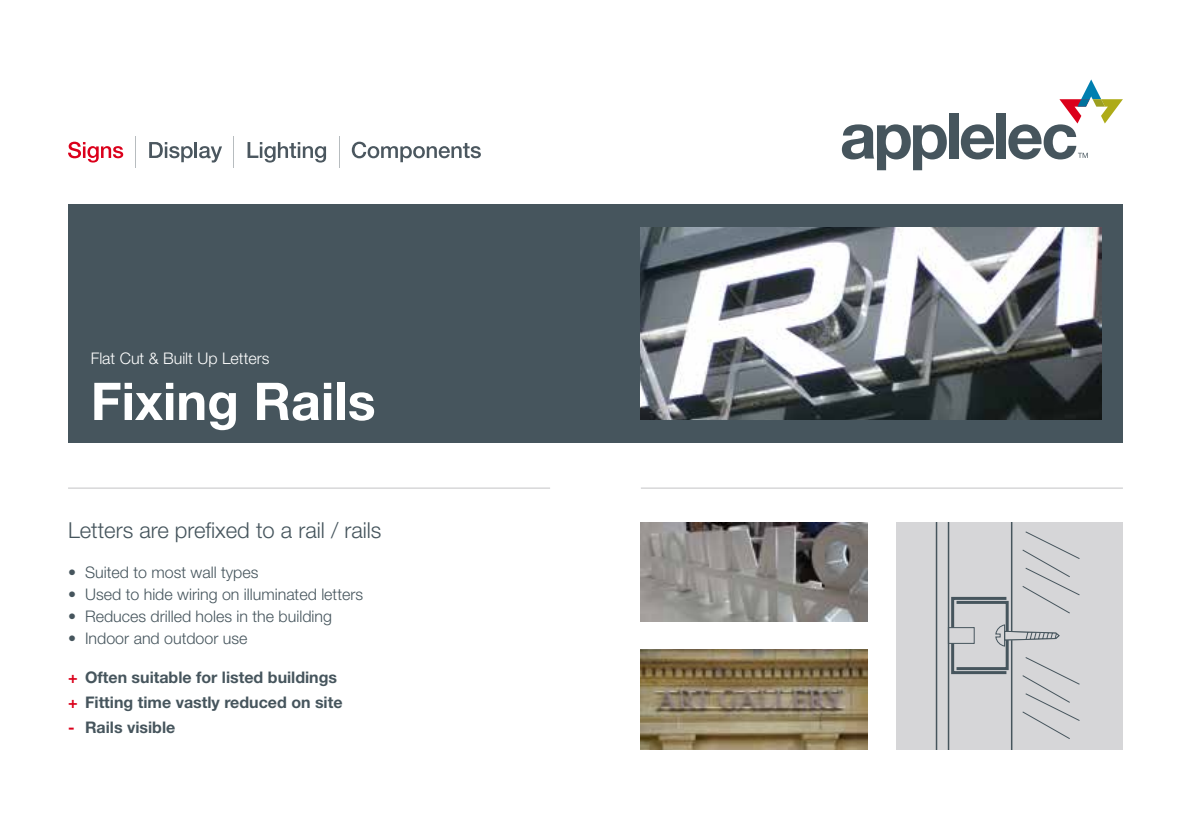
<style>
.page{position:relative;width:1191px;height:840px;background:#fff}
.page>*{position:absolute;margin:0;border:0;box-sizing:border-box;transform-origin:0 0}
.t1{font:700 52px "Helvetica Neue LT Std";color:#fff}
.t2{font:300 22px "Helvetica Neue LT Std";color:#46555d}
.t3{font:300 16px "Helvetica Neue LT Std";color:#46555d}
.t4{font:700 16px/24.8px "Helvetica Neue LT Std";color:#46555d}
.t5{font:300 16px "Helvetica Neue LT Std";color:#fff}
.s1{color:#db001b}
</style>
<div class="page">
<svg style="left:842px;top:124px;width:104px;height:46px"></svg>
<div style="left:949px;top:113px;width:9px;height:45px;background:#46555d"></div>
<svg style="left:960px;top:124px;width:34px;height:35px"></svg>
<div style="left:997px;top:113px;width:9px;height:45px;background:#46555d"></div>
<svg style="left:1008px;top:79px;width:115px;height:80px"></svg>
<hr style="left:136px;top:136px;width:1px;height:32px;background:#b7bcbf">
<hr style="left:233px;top:136px;width:1px;height:32px;background:#b7bcbf">
<hr style="left:339px;top:136px;width:1px;height:32px;background:#b7bcbf">
<svg style="left:68px;top:142px;width:55px;height:20px"></svg>
<svg style="left:149px;top:142px;width:73px;height:20px"></svg>
<svg style="left:247px;top:142px;width:79px;height:20px"></svg>
<svg style="left:352px;top:142px;width:129px;height:20px"></svg>
<div style="left:68px;top:204px;width:1055px;height:238px;background:#46555d"></div>
<img style="left:641px;top:227px;width:460px;height:193px">
<hr style="left:68px;top:487px;width:482px;height:1px;background:#c3c3c5">
<hr style="left:641px;top:487px;width:482px;height:1px;background:#c3c3c5">
<img style="left:641px;top:522px;width:226px;height:99px">
<div style="left:896px;top:522px;width:227px;height:226px;background:#d6d6d8"></div>
<svg style="left:935px;top:522px;width:145px;height:226px"></svg>
<div style="left:948px;top:627px;width:26px;height:16px;border:1px solid #46555d"></div>
<img style="left:641px;top:649px;width:226px;height:99px">
<p class="t5" style="left:91px;top:348px;width:180px">Flat Cut &amp; Built Up Letters</p>
<h1 class="t1" style="left:91px;top:369px;width:286px">Fixing Rails</h1>
<h2 class="t2" style="left:68px;top:516px;width:315px">Letters are prefixed to a rail / rails</h2>
<p class="t3" style="left:68px;top:561px;width:192px">• Suited to most wall types</p>
<p class="t3" style="left:68px;top:583px;width:296px">• Used to hide wiring on illuminated letters</p>
<p class="t3" style="left:68px;top:605px;width:265px">• Reduces drilled holes in the building</p>
<p class="t3" style="left:68px;top:627px;width:181px">• Indoor and outdoor use</p>
<p class="t4" style="left:68px;top:664px;width:276px"><span class="s1">+</span> Often suitable for listed buildings <span class="s1">+</span> Fitting time vastly reduced on site</p>
<p class="t4" style="left:68px;top:714px;width:109px"><span class="s1">-</span> Rails visible</p>
</div>
